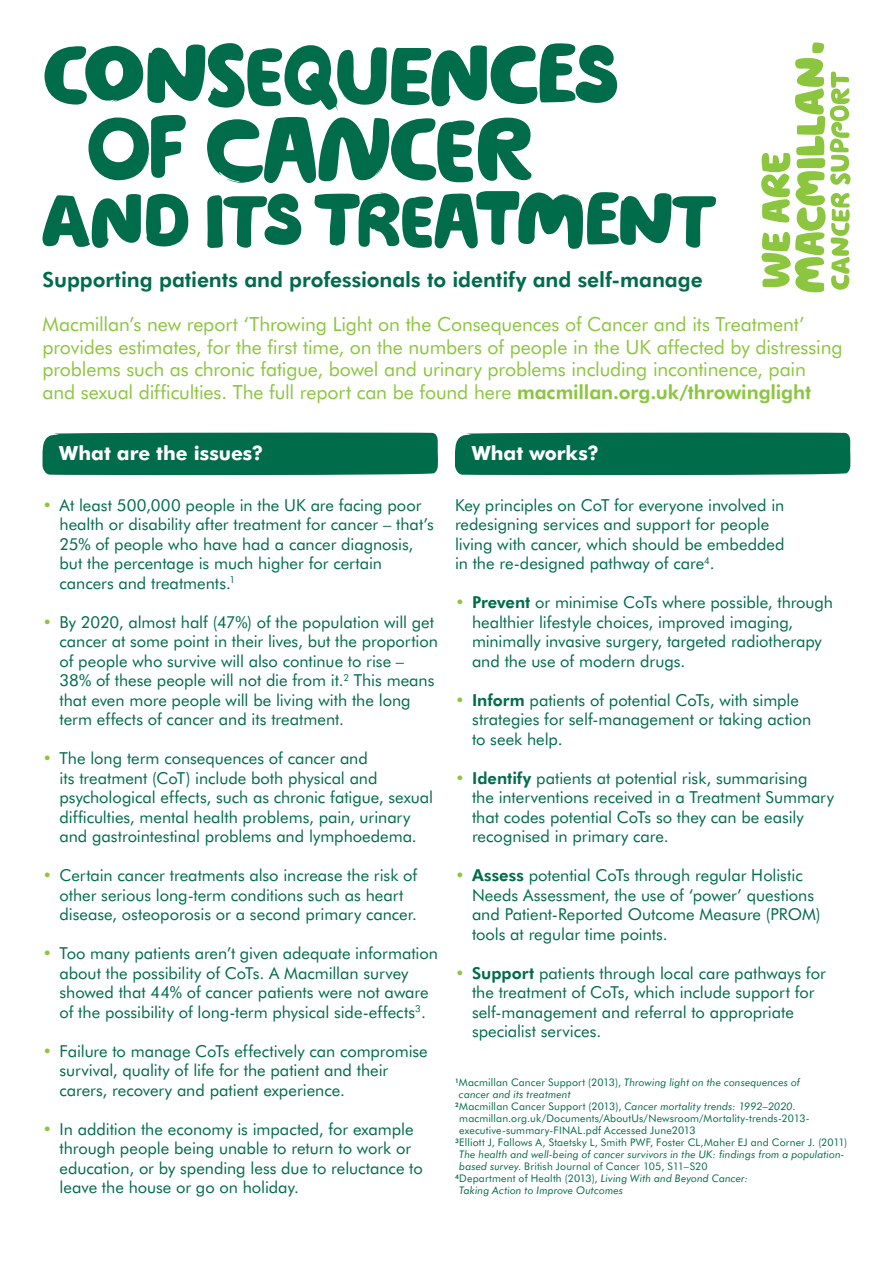
<style>
.page{position:relative;width:893px;height:1263px;background:#fff}
.page>*{position:absolute;margin:0;border:0;box-sizing:border-box;transform-origin:0 0}
.t1{font:800 21px "Futura BT";letter-spacing:-.005em;color:#006c4a}
.t2{font:19.5px/22.5px "Futura BT";letter-spacing:-.005em;color:#8bc63e}
.t3{font:700 19.5px "Futura BT";color:#fff}
.t4{font:16.5px/19.5px "Futura BT";color:#006c4a}
.t5{font:italic 10.5px "Futura BT";letter-spacing:.01em;color:#006c4a}
.t6{font:10.5px "Futura BT";letter-spacing:.015em;color:#006c4a}
.s1{font-weight:800}
.s2{color:#8bc63e}
.s3{font-style:normal}
.s4{font-style:italic}
</style>
<div class="page">
<svg style="left:761px;top:43px;width:89px;height:249px"></svg>
<svg style="left:42px;top:191px;width:674px;height:58px"></svg>
<svg style="left:44px;top:43px;width:573px;height:140px"></svg>
<div style="left:43px;top:432px;width:395px;height:44px;background:#006c4a"></div>
<svg style="left:455px;top:432px;width:396px;height:44px;background:#0d7353"></svg>
<p class="t1" style="left:43px;top:267px;width:662px">Supporting patients and professionals to identify and self-manage</p>
<p class="t2" style="left:43px;top:313px;width:802px">Macmillan’s new report ‘Throwing Light on the Consequences of Cancer and its Treatment’ provides estimates, for the first time, on the numbers of people in the UK affected by distressing problems such as chronic fatigue, bowel and urinary problems including incontinence, pain and sexual difficulties. The full report can be found here <span class="s1">macmillan.org.uk/throwinglight</span></p>
<p class="t3" style="left:59px;top:441px;width:205px">What are the issues?</p>
<p class="t4" style="left:60px;top:495px;width:376px;text-indent:-17px"><span class="s2">•</span> At least 500,000 people in the UK are facing poor health or disability after treatment for cancer – that’s 25% of people who have had a cancer diagnosis, but the percentage is much higher for certain cancers and treatments.<sup>1</sup></p>
<p class="t4" style="left:60px;top:612px;width:380px;text-indent:-17px"><span class="s2">•</span> By 2020, almost half (47%) of the population will get cancer at some point in their lives, but the proportion of people who survive will also continue to rise – 38% of these people will not die from it.<sup>2</sup> This means that even more people will be living with the long term effects of cancer and its treatment.</p>
<p class="t4" style="left:60px;top:748px;width:375px;text-indent:-17px"><span class="s2">•</span> The long term consequences of cancer and<br>its treatment (CoT) include both physical and psychological effects, such as chronic fatigue, sexual difficulties, mental health problems, pain, urinary and gastrointestinal problems and lymphoedema.</p>
<p class="t4" style="left:60px;top:865px;width:359px;text-indent:-17px"><span class="s2">•</span> Certain cancer treatments also increase the risk of other serious long-term conditions such as heart disease, osteoporosis or a second primary cancer.</p>
<p class="t4" style="left:60px;top:943px;width:380px;text-indent:-17px"><span class="s2">•</span> Too many patients aren’t given adequate information about the possibility of CoTs. A Macmillan survey showed that 44% of cancer patients were not aware of the possibility of long-term physical side-effects<sup>3</sup>.</p>
<p class="t4" style="left:60px;top:1041px;width:370px;text-indent:-17px"><span class="s2">•</span> Failure to manage CoTs effectively can compromise survival, quality of life for the patient and their carers, recovery and patient experience.</p>
<p class="t4" style="left:60px;top:1119px;width:365px;text-indent:-17px"><span class="s2">•</span> In addition the economy is impacted, for example through people being unable to return to work or education, or by spending less due to reluctance to leave the house or go on holiday.</p>
<p class="t3" style="left:472px;top:441px;width:129px">What works?</p>
<p class="t4" style="left:455px;top:495px;width:331px">Key principles on CoT for everyone involved in redesigning services and support for people living with cancer, which should be embedded in the re-designed pathway of care<sup>4</sup>.</p>
<p class="t4" style="left:472px;top:592px;width:363px;text-indent:-17px"><span class="s2">•</span> <span class="s1">Prevent</span> or minimise CoTs where possible, through healthier lifestyle choices, improved imaging, minimally invasive surgery, targeted radiotherapy and the use of modern drugs.</p>
<p class="t4" style="left:472px;top:690px;width:341px;text-indent:-17px"><span class="s2">•</span> <span class="s1">Inform</span> patients of potential CoTs, with simple strategies for self-management or taking action to seek help.</p>
<p class="t4" style="left:472px;top:768px;width:363px;text-indent:-17px"><span class="s2">•</span> <span class="s1">Identify</span> patients at potential risk, summarising<br>the interventions received in a Treatment Summary that codes potential CoTs so they can be easily recognised in primary care.</p>
<p class="t4" style="left:472px;top:865px;width:350px;text-indent:-17px"><span class="s2">•</span> <span class="s1">Assess</span> potential CoTs through regular Holistic Needs Assessment, the use of ‘power’ questions and Patient-Reported Outcome Measure (PROM) tools at regular time points.</p>
<p class="t4" style="left:472px;top:963px;width:355px;text-indent:-17px"><span class="s2">•</span> <span class="s1">Support</span> patients through local care pathways for the treatment of CoTs, which include support for self-management and referral to appropriate specialist services.</p>
<p class="t5" style="left:455px;top:1076px;width:347px"><sup>1</sup><span class="s3">Macmillan Cancer Support (2013),</span> Throwing light on the consequences of</p>
<p class="t5" style="left:459px;top:1088px;width:113px">cancer and its treatment</p>
<p class="t5" style="left:455px;top:1100px;width:342px"><sup>2</sup><span class="s3">Macmillan Cancer Support (2013),</span> Cancer mortality trends: 1992–2020<span class="s3">.</span></p>
<p class="t6" style="left:459px;top:1112px;width:352px">macmillan.org.uk/Documents/AboutUs/Newsroom/Mortality-trends-2013-</p>
<p class="t6" style="left:459px;top:1124px;width:238px">executive-summary-FINAL.pdf Accessed June2013</p>
<p class="t6" style="left:455px;top:1136px;width:394px"><sup>3</sup>Elliott J, Fallows A, Staetsky L, Smith PWF, Foster CL,Maher EJ and Corner J. (2011)</p>
<p class="t5" style="left:459px;top:1148px;width:387px">The health and well-being of cancer survivors in the UK: findings from a population-</p>
<p class="t6" style="left:459px;top:1160px;width:250px"><span class="s4">based survey</span>. British Journal of Cancer 105, S11–S20</p>
<p class="t5" style="left:455px;top:1172px;width:295px"><sup>4</sup><span class="s3">Department of Health (2013),</span> Living With and Beyond Cancer:</p>
<p class="t5" style="left:459px;top:1184px;width:165px">Taking Action to Improve Outcomes</p>
</div>
